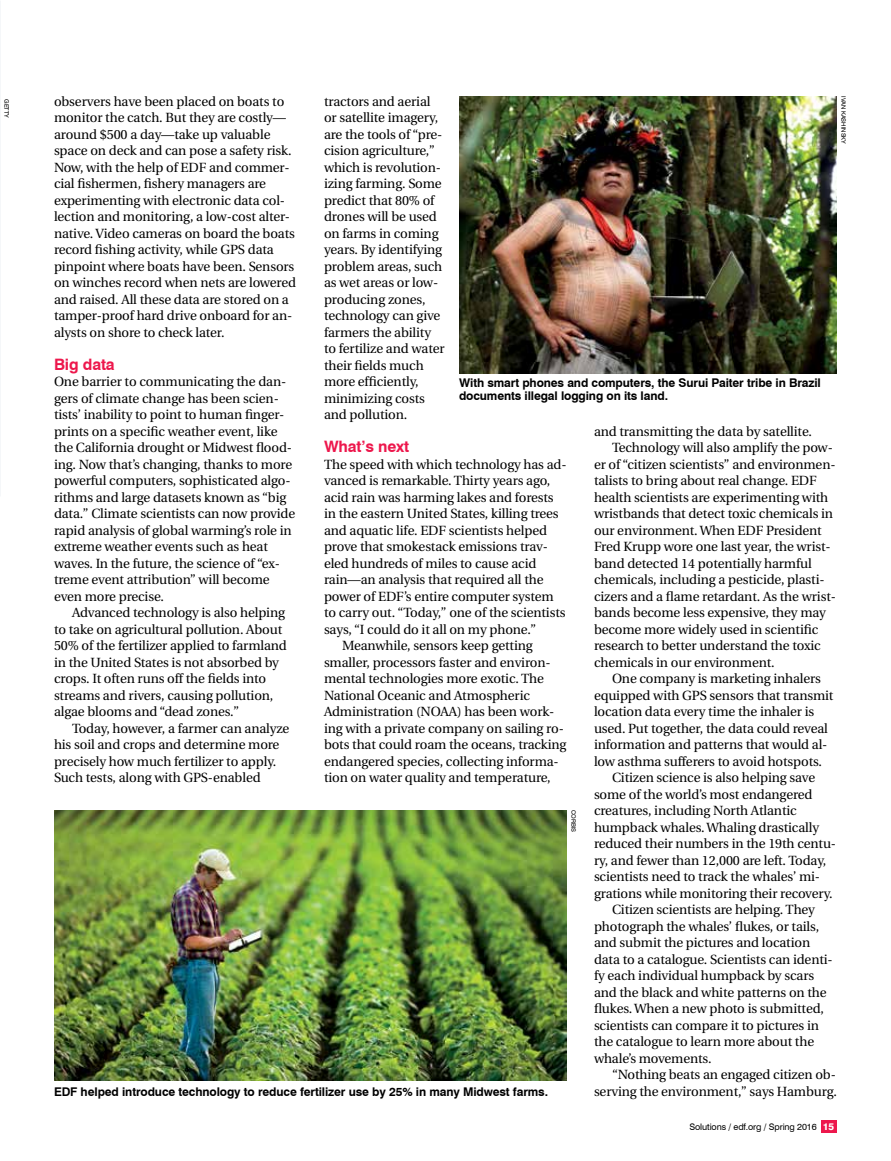
<style>
.page{position:relative;width:891px;height:1161px;background:#fff}
.page>*{position:absolute;margin:0;border:0;box-sizing:border-box;transform-origin:0 0}
.t1{font:700 15.75px "Swiss 721 BT";letter-spacing:-.01em;color:#ed174c}
.t2{font:13.35px/16.5px "Utopia";letter-spacing:-.01em;color:#000}
.t3{font:700 12px/12.8px "Swiss 721 BT";letter-spacing:-.01em;color:#000}
.t4{font:9px "Swiss 721 BT";letter-spacing:-.01em;color:#000}
.t5{font:6px "Swiss 721 BT";color:#000}
.s1{font-weight:800;font-size:9.6px;color:#fff}
</style>
<div class="page">
<div style="left:821px;top:1120px;width:15px;height:13px;background:#ed174c"></div>
<img style="left:459px;top:96px;width:378px;height:277px">
<img style="left:54px;top:810px;width:513px;height:271px">
<p class="t5" style="left:10px;top:99px;width:21px;rotate:90deg">GETTY</p>
<p class="t2" style="left:54px;top:93px;width:244px">observers have been placed on boats to monitor the catch. But they are costly— around $500 a day—take up valuable space on deck and can pose a safety risk.<br>Now, with the help of EDF and commer&shy;cial fishermen, fishery managers are experimenting with electronic data col&shy;lection and monitoring, a low-cost alter&shy;native. Video cameras on board the boats record fishing activity, while GPS data pinpoint where boats have been. Sensors on winches record when nets are lowered and raised. All these data are stored on a tamper-proof hard drive onboard for an&shy;alysts on shore to check later.</p>
<p class="t1" style="left:54px;top:355px;width:62px">Big data</p>
<p class="t2" style="left:54px;top:374px;width:243px">One barrier to communicating the dan&shy;gers of climate change has been scien&shy;tists’ inability to point to human finger&shy;prints on a specific weather event, like the California drought or Midwest flood&shy;ing. Now that’s changing, thanks to more powerful computers, sophisticated algo&shy;rithms and large datasets known as “big data.” Climate scientists can now provide rapid analysis of global warming’s role in extreme weather events such as heat waves. In the future, the science of “ex&shy;treme event attribution” will become even more precise.</p>
<p class="t2" style="left:54px;top:605px;width:234px;text-indent:18px">Advanced technology is also helping to take on agricultural pollution. About 50% of the fertilizer applied to farmland in the United States is not absorbed by crops. It often runs off the fields into streams and rivers, causing pollution, algae blooms and “dead zones.”</p>
<p class="t2" style="left:54px;top:720px;width:237px;text-indent:18px">Today, however, a farmer can analyze his soil and crops and determine more precisely how much fertilizer to apply.<br>Such tests, along with GPS-enabled</p>
<p class="t2" style="left:324px;top:93px;width:122px">tractors and aerial or satellite imagery, are the tools of “pre&shy;cision agriculture,” which is revolution&shy;izing farming. Some predict that 80% of drones will be used on farms in coming years. By identifying problem areas, such as wet areas or low&shy;producing zones, technology can give farmers the ability to fertilize and water their fields much more efficiently, minimizing costs and pollution.</p>
<p class="t1" style="left:324px;top:437px;width:87px">What’s next</p>
<p class="t2" style="left:324px;top:456px;width:244px">The speed with which technology has ad-</p>
<p class="t2" style="left:324px;top:473px;width:228px">vanced is remarkable. Thirty years ago,</p>
<p class="t2" style="left:324px;top:489px;width:231px">acid rain was harming lakes and forests</p>
<p class="t2" style="left:324px;top:506px;width:236px">in the eastern United States, killing trees</p>
<p class="t2" style="left:324px;top:522px;width:225px">and aquatic life. EDF scientists helped</p>
<p class="t2" style="left:324px;top:539px;width:225px">prove that smokestack emissions trav-</p>
<p class="t2" style="left:324px;top:555px;width:214px">eled hundreds of miles to cause acid</p>
<p class="t2" style="left:324px;top:572px;width:221px">rain—an analysis that required all the</p>
<p class="t2" style="left:324px;top:588px;width:231px">power of EDF’s entire computer system</p>
<p class="t2" style="left:324px;top:605px;width:243px">to carry out. “Today,” one of the scientists</p>
<p class="t2" style="left:324px;top:621px;width:214px">says, “I could do it all on my phone.”</p>
<p class="t2" style="left:342px;top:638px;width:192px">Meanwhile, sensors keep getting</p>
<p class="t2" style="left:324px;top:654px;width:228px">smaller, processors faster and environ-</p>
<p class="t2" style="left:324px;top:671px;width:222px">mental technologies more exotic. The</p>
<p class="t2" style="left:324px;top:687px;width:208px">National Oceanic and Atmospheric</p>
<p class="t2" style="left:324px;top:704px;width:232px">Administration (NOAA) has been work-</p>
<p class="t2" style="left:324px;top:720px;width:241px">ing with a private company on sailing ro-</p>
<p class="t2" style="left:324px;top:737px;width:244px">bots that could roam the oceans, tracking</p>
<p class="t2" style="left:324px;top:753px;width:236px">endangered species, collecting informa-</p>
<p class="t2" style="left:324px;top:770px;width:228px">tion on water quality and temperature,</p>
<p class="t5" style="left:847px;top:96px;width:49px;rotate:90deg">IVAN KASHINSKY</p>
<p class="t3" style="left:459px;top:376px;width:363px">With smart phones and computers, the Surui Paiter tribe in Brazil documents illegal logging on its land.</p>
<p class="t2" style="left:594px;top:423px;width:219px">and transmitting the data by satellite.</p>
<p class="t2" style="left:612px;top:440px;width:222px">Technology will also amplify the pow-</p>
<p class="t2" style="left:594px;top:456px;width:243px">er of “citizen scientists” and environmen-</p>
<p class="t2" style="left:594px;top:473px;width:224px">talists to bring about real change. EDF</p>
<p class="t2" style="left:594px;top:489px;width:236px">health scientists are experimenting with</p>
<p class="t2" style="left:594px;top:506px;width:241px">wristbands that detect toxic chemicals in</p>
<p class="t2" style="left:594px;top:522px;width:229px">our environment. When EDF President</p>
<p class="t2" style="left:594px;top:539px;width:238px">Fred Krupp wore one last year, the wrist-</p>
<p class="t2" style="left:594px;top:555px;width:219px">band detected 14 potentially harmful</p>
<p class="t2" style="left:594px;top:572px;width:232px">chemicals, including a pesticide, plasti-</p>
<p class="t2" style="left:594px;top:588px;width:244px">cizers and a flame retardant. As the wrist-</p>
<p class="t2" style="left:594px;top:605px;width:233px">bands become less expensive, they may</p>
<p class="t2" style="left:594px;top:621px;width:226px">become more widely used in scientific</p>
<p class="t2" style="left:594px;top:638px;width:228px">research to better understand the toxic</p>
<p class="t2" style="left:594px;top:654px;width:182px">chemicals in our environment.</p>
<p class="t2" style="left:612px;top:671px;width:211px">One company is marketing inhalers</p>
<p class="t2" style="left:594px;top:687px;width:241px">equipped with GPS sensors that transmit</p>
<p class="t2" style="left:594px;top:704px;width:222px">location data every time the inhaler is</p>
<p class="t2" style="left:594px;top:720px;width:236px">used. Put together, the data could reveal</p>
<p class="t2" style="left:594px;top:737px;width:235px">information and patterns that would al-</p>
<p class="t2" style="left:594px;top:753px;width:230px">low asthma sufferers to avoid hotspots.</p>
<p class="t2" style="left:612px;top:770px;width:205px">Citizen science is also helping save</p>
<p class="t2" style="left:594px;top:786px;width:220px">some of the world’s most endangered</p>
<p class="t2" style="left:594px;top:803px;width:204px">creatures, including North Atlantic</p>
<p class="t2" style="left:594px;top:819px;width:227px">humpback whales. Whaling drastically</p>
<p class="t2" style="left:594px;top:836px;width:244px">reduced their numbers in the 19th centu-</p>
<p class="t2" style="left:594px;top:852px;width:234px">ry, and fewer than 12,000 are left. Today,</p>
<p class="t2" style="left:594px;top:869px;width:228px">scientists need to track the whales’ mi-</p>
<p class="t2" style="left:594px;top:885px;width:240px">grations while monitoring their recovery.</p>
<p class="t2" style="left:612px;top:902px;width:205px">Citizen scientists are helping. They</p>
<p class="t2" style="left:594px;top:918px;width:227px">photograph the whales’ flukes, or tails,</p>
<p class="t2" style="left:594px;top:935px;width:218px">and submit the pictures and location</p>
<p class="t2" style="left:594px;top:951px;width:240px">data to a catalogue. Scientists can identi-</p>
<p class="t2" style="left:594px;top:968px;width:222px">fy each individual humpback by scars</p>
<p class="t2" style="left:594px;top:984px;width:234px">and the black and white patterns on the</p>
<p class="t2" style="left:594px;top:1001px;width:232px">flukes. When a new photo is submitted,</p>
<p class="t2" style="left:594px;top:1017px;width:226px">scientists can compare it to pictures in</p>
<p class="t2" style="left:594px;top:1034px;width:222px">the catalogue to learn more about the</p>
<p class="t2" style="left:594px;top:1050px;width:119px">whale’s movements.</p>
<p class="t2" style="left:612px;top:1067px;width:225px">“Nothing beats an engaged citizen ob-</p>
<p class="t2" style="left:594px;top:1083px;width:245px">serving the environment,” says Hamburg.</p>
<p class="t5" style="left:577px;top:810px;width:24px;rotate:90deg">CORBIS</p>
<p class="t3" style="left:54px;top:1085px;width:496px">EDF helped introduce technology to reduce fertilizer use by 25% in many Midwest farms.</p>
<p class="t4" style="left:689px;top:1121px;width:146px">Solutions / edf.org / Spring 2016 <span class="s1">15</span></p>
</div>
